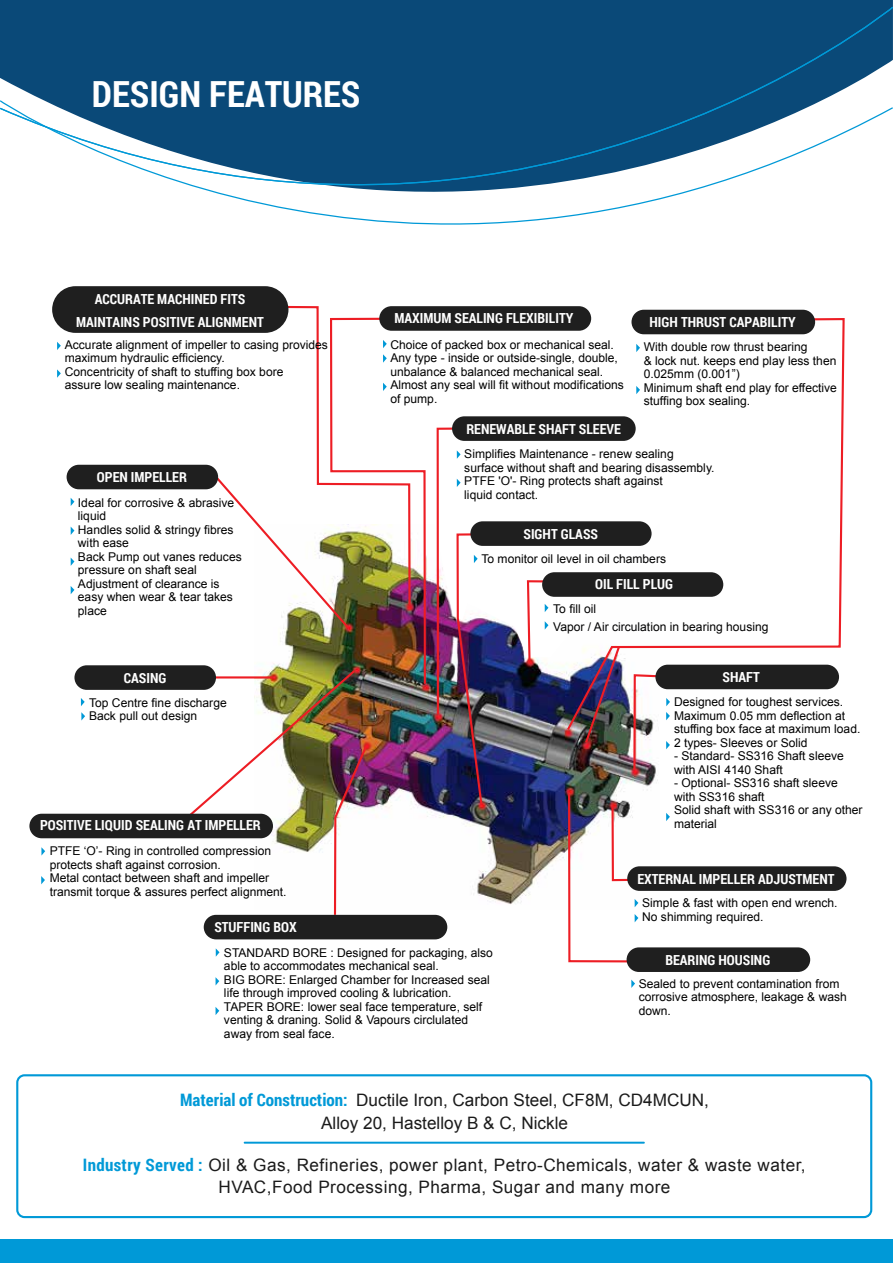
<style>
.page{position:relative;width:893px;height:1263px;background:#fff}
.page>*{position:absolute;margin:0;border:0;box-sizing:border-box;transform-origin:0 0}
.t1{font:700 36px "Roboto Condensed";color:#fff}
.t2{font:17.1px/22.2px "Arial";letter-spacing:.03em;color:#1b1b1b;text-align:center}
.t3{font:17.1px/23px "Arial";color:#1b1b1b;text-align:center}
.t4{font:700 13.95px/22.2px "Roboto Condensed";color:#fff;text-align:center}
.t5{font:12.15px/13.5px "Arial";color:#000001}
.s1{font-family:"Roboto Condensed";font-weight:700;color:#0099d7}
</style>
<div class="page">
<div style="left:0;top:6px;width:893px;height:93px;background:#0a4978"></div>
<svg style="left:0;top:99px;width:893px;height:234px"></svg>
<div style="left:0;top:1239px;width:893px;height:24px;background:#0099d7"></div>
<div style="left:16px;top:1074px;width:856px;height:144px;border:2px solid #0099d7;border-radius:7px"></div>
<hr style="left:244px;top:1142px;width:401px;height:2px;background:#0099d7">
<img style="left:427px;top:572px;width:231px;height:333px">
<svg style="left:565px;top:317px;width:281px;height:415px"></svg>
<div style="left:67px;top:465px;width:151px;height:24px;background:#1f1f1f;border-radius:12px"></div>
<svg style="left:71px;top:498px;width:3px;height:8px"></svg>
<svg style="left:71px;top:558px;width:3px;height:8px"></svg>
<svg style="left:71px;top:586px;width:3px;height:8px"></svg>
<svg style="left:71px;top:527px;width:3px;height:8px"></svg>
<div style="left:74px;top:665px;width:142px;height:25px;background:#1f1f1f;border-radius:12px"></div>
<svg style="left:81px;top:698px;width:4px;height:8px"></svg>
<svg style="left:81px;top:712px;width:4px;height:8px"></svg>
<div style="left:52px;top:286px;width:236px;height:47px;background:#1f1f1f;border-radius:23px"></div>
<svg style="left:57px;top:342px;width:4px;height:8px"></svg>
<svg style="left:57px;top:369px;width:4px;height:9px"></svg>
<div style="left:29px;top:814px;width:244px;height:24px;background:#1f1f1f;border-radius:12px"></div>
<div style="left:204px;top:915px;width:243px;height:24px;background:#1f1f1f;border-radius:12px"></div>
<svg style="left:41px;top:847px;width:4px;height:8px"></svg>
<svg style="left:216px;top:948px;width:3px;height:9px"></svg>
<svg style="left:41px;top:876px;width:4px;height:8px"></svg>
<svg style="left:216px;top:977px;width:3px;height:8px"></svg>
<svg style="left:216px;top:1007px;width:3px;height:8px"></svg>
<div style="left:379px;top:306px;width:212px;height:25px;background:#1f1f1f;border-radius:12px"></div>
<img style="left:180px;top:305px;width:247px;height:612px">
<div style="left:452px;top:416px;width:184px;height:25px;background:#1f1f1f;border-radius:12px"></div>
<div style="left:470px;top:521px;width:182px;height:25px;background:#1f1f1f;border-radius:12px"></div>
<div style="left:542px;top:572px;width:181px;height:25px;background:#1f1f1f;border-radius:12px"></div>
<img style="left:436px;top:426px;width:76px;height:381px">
<img style="left:526px;top:579px;width:96px;height:166px">
<div style="left:655px;top:665px;width:184px;height:24px;background:#1f1f1f;border-radius:12px"></div>
<svg style="left:632px;top:673px;width:38px;height:99px"></svg>
<svg style="left:666px;top:813px;width:4px;height:8px"></svg>
<div style="left:627px;top:866px;width:219px;height:25px;background:#1f1f1f;border-radius:12px"></div>
<img style="left:567px;top:792px;width:71px;height:171px">
<div style="left:627px;top:947px;width:183px;height:25px;background:#1f1f1f;border-radius:12px"></div>
<svg style="left:631px;top:979px;width:4px;height:9px"></svg>
<div style="left:631px;top:310px;width:184px;height:24px;background:#1f1f1f;border-radius:12px"></div>
<svg style="left:636px;top:344px;width:4px;height:8px"></svg>
<svg style="left:636px;top:386px;width:4px;height:8px"></svg>
<h1 class="t1" style="left:92px;top:69px;width:270px">DESIGN FEATURES</h1>
<p class="t4" style="left:76px;top:288px;width:189px">ACCURATE MACHINED FITS<br>MAINTAINS POSITIVE ALIGNMENT</p>
<p class="t5" style="left:65px;top:338px;width:265px">Accurate alignment of impeller to casing provides maximum hydraulic efficiency.<br>Concentricity of shaft to stuffing box bore<br>assure low sealing maintenance.</p>
<p class="t4" style="left:97px;top:465px;width:92px">OPEN IMPELLER</p>
<p class="t5" style="left:78px;top:496px;width:165px">Ideal for corrosive &amp; abrasive liquid<br>Handles solid &amp; stringy fibres with ease<br>Back Pump out vanes reduces pressure on shaft seal<br>Adjustment of clearance is easy when wear &amp; tear takes place</p>
<p class="t4" style="left:124px;top:666px;width:44px">CASING</p>
<p class="t5" style="left:89px;top:695px;width:139px">Top Centre fine discharge<br>Back pull out design</p>
<p class="t4" style="left:40px;top:814px;width:222px">POSITIVE LIQUID SEALING AT IMPELLER</p>
<p class="t5" style="left:50px;top:844px;width:238px">PTFE ‘O’- Ring in controlled compression protects shaft against corrosion.<br>Metal contact between shaft and impeller transmit torque &amp; assures perfect alignment.</p>
<p class="t4" style="left:214px;top:915px;width:84px">STUFFING BOX</p>
<p class="t4" style="left:394px;top:307px;width:180px">MAXIMUM SEALING FLEXIBILITY</p>
<p class="t5" style="left:390px;top:338px;width:235px">Choice of packed box or mechanical seal.<br>Any type - inside or outside-single, double, unbalance &amp; balanced mechanical seal.<br>Almost any seal will fit without modifications of pump.</p>
<p class="t4" style="left:466px;top:417px;width:156px">RENEWABLE SHAFT SLEEVE</p>
<p class="t4" style="left:650px;top:310px;width:148px">HIGH THRUST CAPABILITY</p>
<p class="t5" style="left:644px;top:340px;width:195px">With double row thrust bearing<br>&amp; lock nut. keeps end play less then<br>0.025mm (0.001”)<br>Minimum shaft end play for effective stuffing box sealing.</p>
<p class="t5" style="left:464px;top:447px;width:252px">Simplifies Maintenance - renew sealing surface without shaft and bearing disassembly.<br>PTFE 'O'- Ring protects shaft against<br>liquid contact.</p>
<p class="t4" style="left:523px;top:522px;width:76px">SIGHT GLASS</p>
<p class="t5" style="left:481px;top:551px;width:186px">To monitor oil level in oil chambers</p>
<p class="t4" style="left:595px;top:573px;width:79px">OIL FILL PLUG</p>
<p class="t5" style="left:553px;top:600px;width:217px;line-height:17.4px">To fill oil<br>Vapor / Air circulation in bearing housing</p>
<p class="t4" style="left:722px;top:665px;width:39px">SHAFT</p>
<p class="t5" style="left:674px;top:695px;width:188px">Designed for toughest services.<br>Maximum 0.05 mm deflection at stuffing box face at maximum load.<br>2 types- Sleeves or Solid</p>
<p class="t5" style="left:674px;top:749px;width:171px">- Standard- SS316 Shaft sleeve with AISI 4140 Shaft</p>
<p class="t5" style="left:674px;top:776px;width:190px">- Optional- SS316 shaft sleeve<br>with SS316 shaft<br>Solid shaft with SS316 or any other material</p>
<p class="t4" style="left:637px;top:867px;width:199px">EXTERNAL IMPELLER ADJUSTMENT</p>
<p class="t5" style="left:642px;top:896px;width:197px">Simple &amp; fast with open end wrench.<br>No shimming required.</p>
<p class="t5" style="left:224px;top:945px;width:270px">STANDARD BORE : Designed for packaging, also able to accommodates mechanical seal.<br>BIG BORE: Enlarged Chamber for Increased seal life through improved cooling &amp; lubrication.<br>TAPER BORE: lower seal face temperature, self venting &amp; draning. Solid &amp; Vapours circlulated away from seal face.</p>
<p class="t4" style="left:665px;top:948px;width:106px">BEARING HOUSING</p>
<p class="t5" style="left:639px;top:976px;width:210px">Sealed to prevent contamination from corrosive atmosphere, leakage &amp; wash down.</p>
<h2 class="t3" style="left:180px;top:1088px;width:530px"><span class="s1">Material of Construction:</span> Ductile Iron, Carbon Steel, CF8M, CD4MCUN,<br>Alloy 20, Hastelloy B &amp; C, Nickle</h2>
<h2 class="t2" style="left:83px;top:1153px;width:724px"><span class="s1">Industry Served :</span> Oil &amp; Gas, Refineries, power plant, Petro-Chemicals, water &amp; waste water,<br>HVAC,Food Processing, Pharma, Sugar and many more</h2>
</div>
